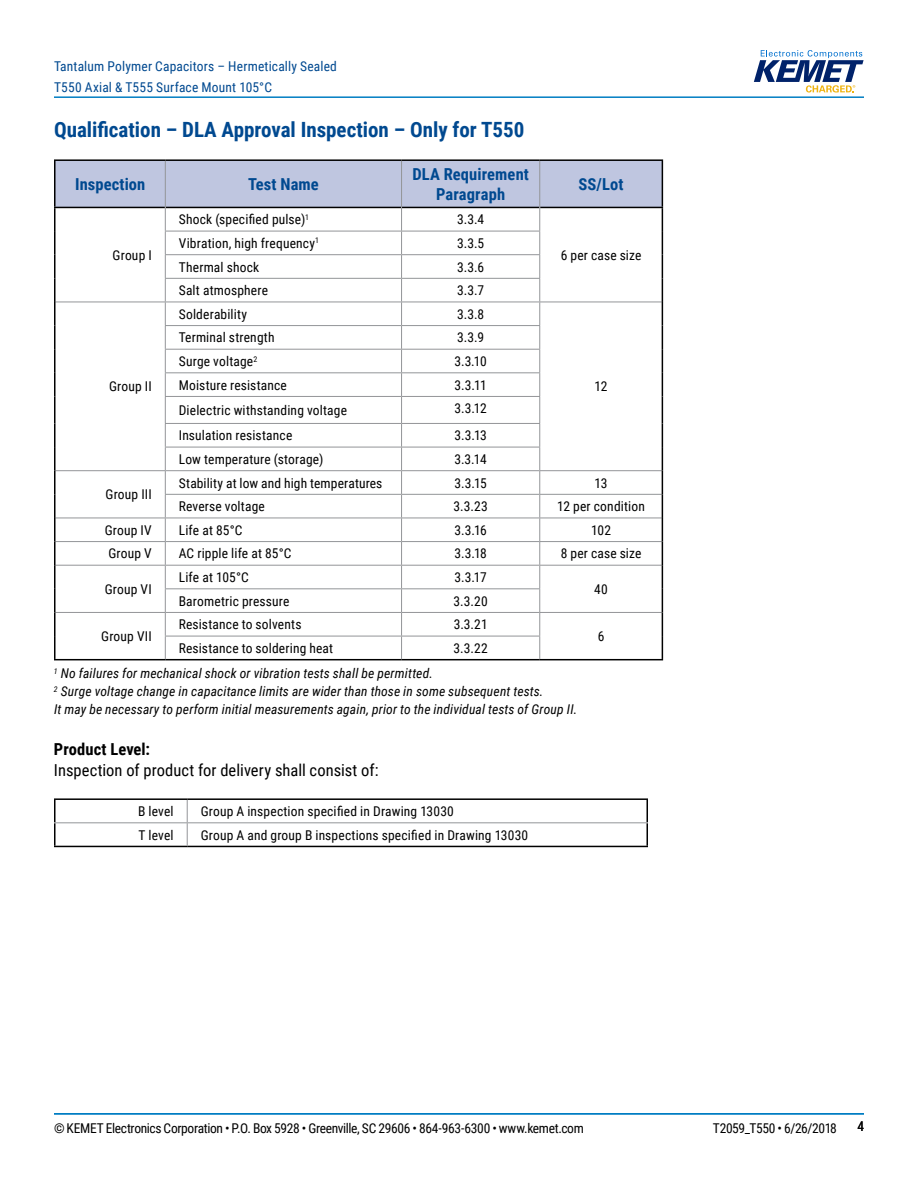
<style>
.page{position:relative;width:918px;height:1188px;background:#fff}
.page>*{position:absolute;margin:0;border:0;box-sizing:border-box;transform-origin:0 0}
.t1{font:700 21px "Roboto Condensed";color:#004990}
.t2{font:700 16.5px/19.8px "Roboto Condensed";letter-spacing:.005em;color:#004990;text-align:center}
.t3{font:16.5px "Roboto Condensed";letter-spacing:.005em;color:#000}
.t4{font:700 16.5px "Roboto Condensed";letter-spacing:.005em;color:#000}
.t5{font:13.5px "Roboto Condensed";letter-spacing:.01em;color:#000}
.t6{font:italic 13.5px/18px "Roboto Condensed";letter-spacing:.01em;color:#000}
.t7{font:13.5px "Roboto Condensed";letter-spacing:-.025em;color:#000}
.t8{font:13.5px/21px "Roboto Condensed";letter-spacing:.015em;color:#004990}
</style>
<div class="page">
<hr style="left:54px;top:1113px;width:810px;height:2px;background:#007dc3">
<hr style="left:54px;top:96px;width:810px;height:2px;background:#007dc3">
<svg style="left:754px;top:50px;width:110px;height:43px"></svg>
<hr style="left:54px;top:207px;width:111px;height:1px;background:#000">
<hr style="left:54px;top:159px;width:111px;height:2px;background:#000">
<hr style="left:54px;top:161px;width:2px;height:46px;background:#000">
<hr style="left:165px;top:159px;width:237px;height:2px;background:#000">
<hr style="left:402px;top:159px;width:138px;height:2px;background:#000">
<hr style="left:540px;top:159px;width:123px;height:2px;background:#000">
<hr style="left:54px;top:208px;width:2px;height:23px;background:#000">
<hr style="left:54px;top:231px;width:2px;height:24px;background:#000">
<hr style="left:54px;top:255px;width:2px;height:23px;background:#000">
<hr style="left:54px;top:278px;width:2px;height:24px;background:#000">
<hr style="left:54px;top:302px;width:2px;height:24px;background:#000">
<hr style="left:54px;top:326px;width:2px;height:23px;background:#000">
<hr style="left:54px;top:349px;width:2px;height:24px;background:#000">
<hr style="left:54px;top:373px;width:2px;height:23px;background:#000">
<hr style="left:54px;top:396px;width:2px;height:27px;background:#000">
<hr style="left:54px;top:423px;width:2px;height:24px;background:#000">
<hr style="left:54px;top:447px;width:2px;height:24px;background:#000">
<hr style="left:54px;top:471px;width:2px;height:23px;background:#000">
<hr style="left:54px;top:494px;width:2px;height:24px;background:#000">
<hr style="left:54px;top:518px;width:2px;height:24px;background:#000">
<hr style="left:54px;top:542px;width:2px;height:23px;background:#000">
<hr style="left:54px;top:565px;width:2px;height:24px;background:#000">
<hr style="left:54px;top:589px;width:2px;height:23px;background:#000">
<hr style="left:54px;top:612px;width:2px;height:24px;background:#000">
<hr style="left:54px;top:636px;width:2px;height:23px;background:#000">
<hr style="left:54px;top:659px;width:111px;height:1px;background:#000">
<hr style="left:540px;top:659px;width:123px;height:1px;background:#000">
<hr style="left:165px;top:659px;width:237px;height:1px;background:#000">
<hr style="left:402px;top:659px;width:138px;height:1px;background:#000">
<svg style="left:55px;top:160px;width:608px;height:499px"></svg>
<hr style="left:54px;top:798px;width:133px;height:2px;background:#000">
<hr style="left:54px;top:800px;width:2px;height:22px;background:#000">
<hr style="left:187px;top:798px;width:461px;height:2px;background:#000">
<hr style="left:54px;top:823px;width:2px;height:23px;background:#000">
<hr style="left:54px;top:846px;width:133px;height:1px;background:#000">
<hr style="left:187px;top:846px;width:461px;height:1px;background:#000">
<hr style="left:54px;top:822px;width:133px;height:1px;background:#939598">
<svg style="left:55px;top:799px;width:593px;height:47px"></svg>
<p class="t8" style="left:54px;top:57px;width:284px">Tantalum Polymer Capacitors – Hermetically Sealed<br>T550 Axial &amp; T555 Surface Mount 105°C</p>
<h1 class="t1" style="left:54px;top:115px;width:472px">Qualification – DLA Approval Inspection – Only for T550</h1>
<p class="t2" style="left:75px;top:174px;width:72px">Inspection</p>
<p class="t2" style="left:248px;top:174px;width:72px">Test Name</p>
<p class="t2" style="left:412px;top:164px;width:118px">DLA Requirement<br>Paragraph</p>
<p class="t2" style="left:578px;top:174px;width:47px">SS/Lot</p>
<p class="t5" style="left:113px;top:249px;width:41px">Group I</p>
<p class="t5" style="left:109px;top:381px;width:44px">Group II</p>
<p class="t5" style="left:106px;top:489px;width:48px">Group III</p>
<p class="t5" style="left:179px;top:210px;width:132px">Shock (specified pulse)<sup>1</sup></p>
<p class="t5" style="left:457px;top:213px;width:29px">3.3.4</p>
<p class="t5" style="left:179px;top:237px;width:142px">Vibration, high frequency<sup>1</sup></p>
<p class="t5" style="left:457px;top:237px;width:29px">3.3.5</p>
<p class="t5" style="left:179px;top:261px;width:82px">Thermal shock</p>
<p class="t5" style="left:457px;top:261px;width:28px">3.3.6</p>
<p class="t5" style="left:179px;top:284px;width:91px">Salt atmosphere</p>
<p class="t5" style="left:457px;top:284px;width:28px">3.3.7</p>
<p class="t5" style="left:179px;top:308px;width:70px">Solderability</p>
<p class="t5" style="left:457px;top:308px;width:29px">3.3.8</p>
<p class="t5" style="left:179px;top:332px;width:97px">Terminal strength</p>
<p class="t5" style="left:457px;top:332px;width:28px">3.3.9</p>
<p class="t5" style="left:179px;top:355px;width:80px">Surge voltage<sup>2</sup></p>
<p class="t5" style="left:454px;top:355px;width:34px">3.3.10</p>
<p class="t5" style="left:179px;top:379px;width:110px">Moisture resistance</p>
<p class="t5" style="left:455px;top:379px;width:34px">3.3.11</p>
<p class="t5" style="left:179px;top:404px;width:170px">Dielectric withstanding voltage</p>
<p class="t5" style="left:454px;top:402px;width:34px">3.3.12</p>
<p class="t5" style="left:179px;top:429px;width:115px">Insulation resistance</p>
<p class="t5" style="left:454px;top:429px;width:34px">3.3.13</p>
<p class="t5" style="left:179px;top:453px;width:146px">Low temperature (storage)</p>
<p class="t5" style="left:454px;top:453px;width:34px">3.3.14</p>
<p class="t5" style="left:561px;top:249px;width:82px">6 per case size</p>
<p class="t5" style="left:595px;top:381px;width:14px">12</p>
<p class="t5" style="left:179px;top:477px;width:205px">Stability at low and high temperatures</p>
<p class="t5" style="left:455px;top:477px;width:34px">3.3.15</p>
<p class="t5" style="left:595px;top:477px;width:14px">13</p>
<p class="t5" style="left:179px;top:500px;width:88px">Reverse voltage</p>
<p class="t5" style="left:454px;top:500px;width:36px">3.3.23</p>
<p class="t5" style="left:557px;top:500px;width:89px">12 per condition</p>
<p class="t5" style="left:105px;top:524px;width:49px">Group IV</p>
<p class="t5" style="left:179px;top:524px;width:65px">Life at 85°C</p>
<p class="t5" style="left:454px;top:524px;width:34px">3.3.16</p>
<p class="t5" style="left:591px;top:524px;width:21px">102</p>
<p class="t5" style="left:108px;top:548px;width:45px">Group V</p>
<p class="t5" style="left:179px;top:548px;width:114px">AC ripple life at 85°C</p>
<p class="t5" style="left:454px;top:548px;width:34px">3.3.18</p>
<p class="t5" style="left:561px;top:548px;width:82px">8 per case size</p>
<p class="t5" style="left:105px;top:583px;width:49px">Group VI</p>
<p class="t5" style="left:179px;top:571px;width:72px">Life at 105°C</p>
<p class="t5" style="left:454px;top:571px;width:34px">3.3.17</p>
<p class="t5" style="left:594px;top:583px;width:15px">40</p>
<p class="t5" style="left:179px;top:595px;width:112px">Barometric pressure</p>
<p class="t5" style="left:454px;top:595px;width:36px">3.3.20</p>
<p class="t5" style="left:179px;top:618px;width:124px">Resistance to solvents</p>
<p class="t5" style="left:454px;top:618px;width:35px">3.3.21</p>
<p class="t5" style="left:101px;top:630px;width:52px">Group VII</p>
<p class="t5" style="left:179px;top:642px;width:156px">Resistance to soldering heat</p>
<p class="t5" style="left:454px;top:642px;width:36px">3.3.22</p>
<p class="t6" style="left:54px;top:666px;width:525px"><sup>1</sup> No failures for mechanical shock or vibration tests shall be permitted.<br><sup>2</sup> Surge voltage change in capacitance limits are wider than those in some subsequent tests.<br>It may be necessary to perform initial measurements again, prior to the individual tests of Group II.</p>
<p class="t4" style="left:54px;top:738px;width:98px">Product Level:</p>
<p class="t3" style="left:54px;top:763px;width:326px">Inspection of product for delivery shall consist of:</p>
<p class="t5" style="left:138px;top:805px;width:37px">B level</p>
<p class="t5" style="left:201px;top:802px;width:255px">Group A inspection specified in Drawing 13030</p>
<p class="t5" style="left:139px;top:829px;width:37px">T level</p>
<p class="t5" style="left:201px;top:825px;width:329px">Group A and group B inspections specified in Drawing 13030</p>
<p class="t5" style="left:598px;top:630px;width:8px">6</p>
<p class="t7" style="left:54px;top:1123px;width:531px">© KEMET Electronics Corporation • P.O. Box 5928 • Greenville, SC 29606 • 864-963-6300 • www.kemet.com</p>
<p class="t7" style="left:713px;top:1123px;width:126px">T2059_T550 • 6/26/2018</p>
<p class="t5" style="left:857px;top:1120px;width:8px">4</p>
</div>
